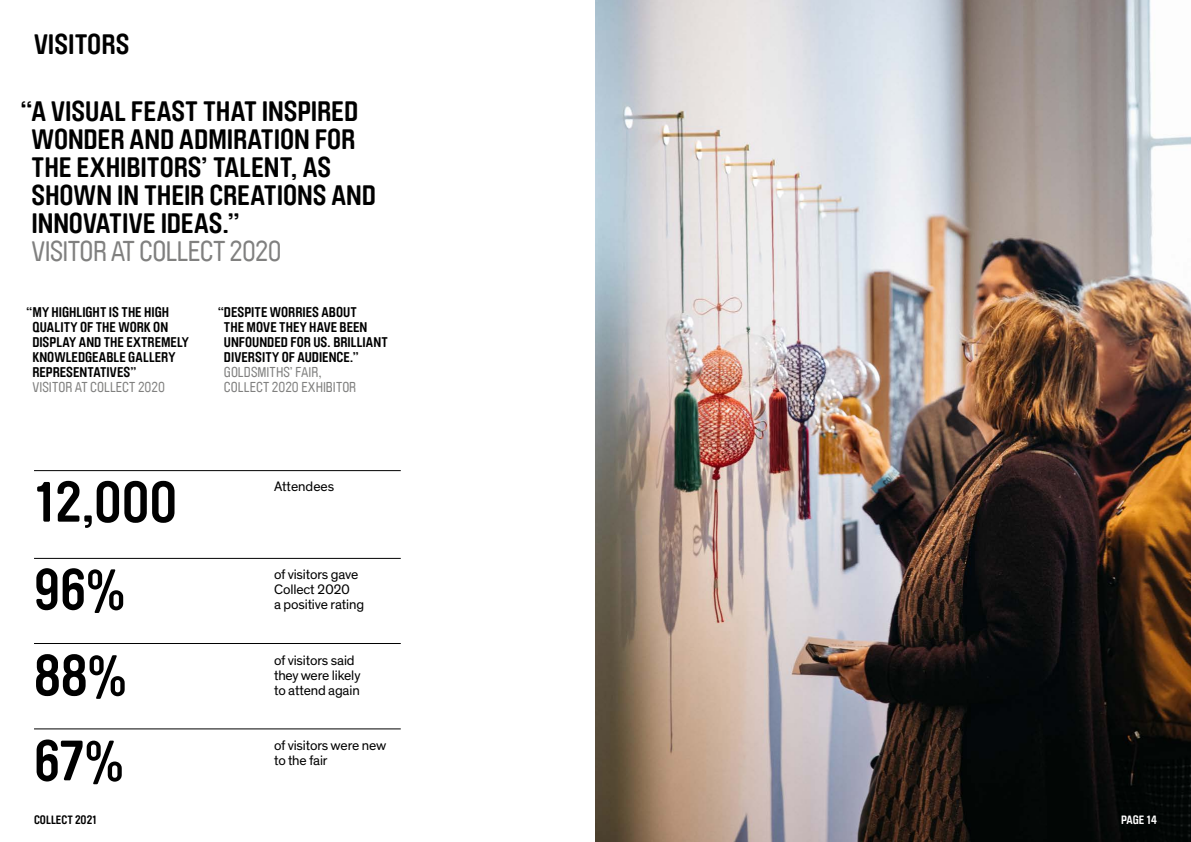
<style>
.page{position:relative;width:1191px;height:842px;background:#fff}
.page>*{position:absolute;margin:0;border:0;box-sizing:border-box;transform-origin:0 0}
.t1{font:700 56px "Brauer Neue";letter-spacing:-.005em;color:#000}
.t2{font:700 28px/28px "Brauer Neue";letter-spacing:-.005em;color:#000}
.t3{font:28px "Brauer Neue";letter-spacing:-.02em;color:#80807f}
.t4{font:700 14px/15px "Brauer Neue";color:#000}
.t5{font:14px/15px "Theinhardt";letter-spacing:-.01em;color:#000}
.t6{font:14px/15px "Brauer Neue";letter-spacing:.005em;color:#80807f}
.t7{font:700 12px "Brauer Neue";color:#000}
.t8{font:700 12px "Brauer Neue";letter-spacing:-.005em;color:#fff}
</style>
<div class="page">
<img style="left:595px;top:0;width:596px;height:842px">
<hr style="left:34px;top:470px;width:367px;height:1px;background:#000">
<hr style="left:34px;top:558px;width:367px;height:1px;background:#000">
<hr style="left:34px;top:643px;width:367px;height:1px;background:#000">
<hr style="left:34px;top:728px;width:367px;height:1px;background:#000">
<h2 class="t2" style="left:34px;top:30px;width:97px">VISITORS</h2>
<h2 class="t2" style="left:32px;top:98px;width:346px;text-indent:-11px">“A VISUAL FEAST THAT INSPIRED<br>WONDER AND ADMIRATION FOR<br>THE EXHIBITORS’ TALENT, AS<br>SHOWN IN THEIR CREATIONS AND<br>INNOVATIVE IDEAS.”</h2>
<h2 class="t3" style="left:32px;top:236px;width:252px">VISITOR AT COLLECT 2020</h2>
<p class="t4" style="left:32px;top:305px;width:158px;text-indent:-6px">“MY HIGHLIGHT IS THE HIGH<br>QUALITY OF THE WORK ON<br>DISPLAY AND THE EXTREMELY<br>KNOWLEDGEABLE GALLERY<br>REPRESENTATIVES”</p>
<p class="t6" style="left:32px;top:380px;width:134px">VISITOR AT COLLECT 2020</p>
<p class="t4" style="left:224px;top:305px;width:165px;text-indent:-6px">“DESPITE WORRIES ABOUT<br>THE MOVE THEY HAVE BEEN<br>UNFOUNDED FOR US. BRILLIANT<br>DIVERSITY OF AUDIENCE.”</p>
<p class="t6" style="left:224px;top:365px;width:134px">GOLDSMITHS’ FAIR,<br>COLLECT 2020 EXHIBITOR</p>
<h1 class="t1" style="left:34px;top:470px;width:145px">12,000</h1>
<p class="t5" style="left:274px;top:480px;width:62px">Attendees</p>
<h1 class="t1" style="left:34px;top:557px;width:94px">96%</h1>
<h1 class="t1" style="left:34px;top:643px;width:95px">88%</h1>
<p class="t5" style="left:274px;top:567px;width:86px">of visitors gave<br>Collect 2020</p>
<p class="t5" style="left:274px;top:597px;width:91px">a positive rating</p>
<p class="t5" style="left:274px;top:653px;width:88px">of visitors said they were likely</p>
<p class="t5" style="left:274px;top:683px;width:87px">to attend again</p>
<h1 class="t1" style="left:34px;top:729px;width:92px">67%</h1>
<p class="t7" style="left:34px;top:813px;width:64px">COLLECT 2021</p>
<p class="t8" style="left:1121px;top:813px;width:37px">PAGE 14</p>
<p class="t5" style="left:274px;top:738px;width:114px">of visitors were new to the fair</p>
</div>
